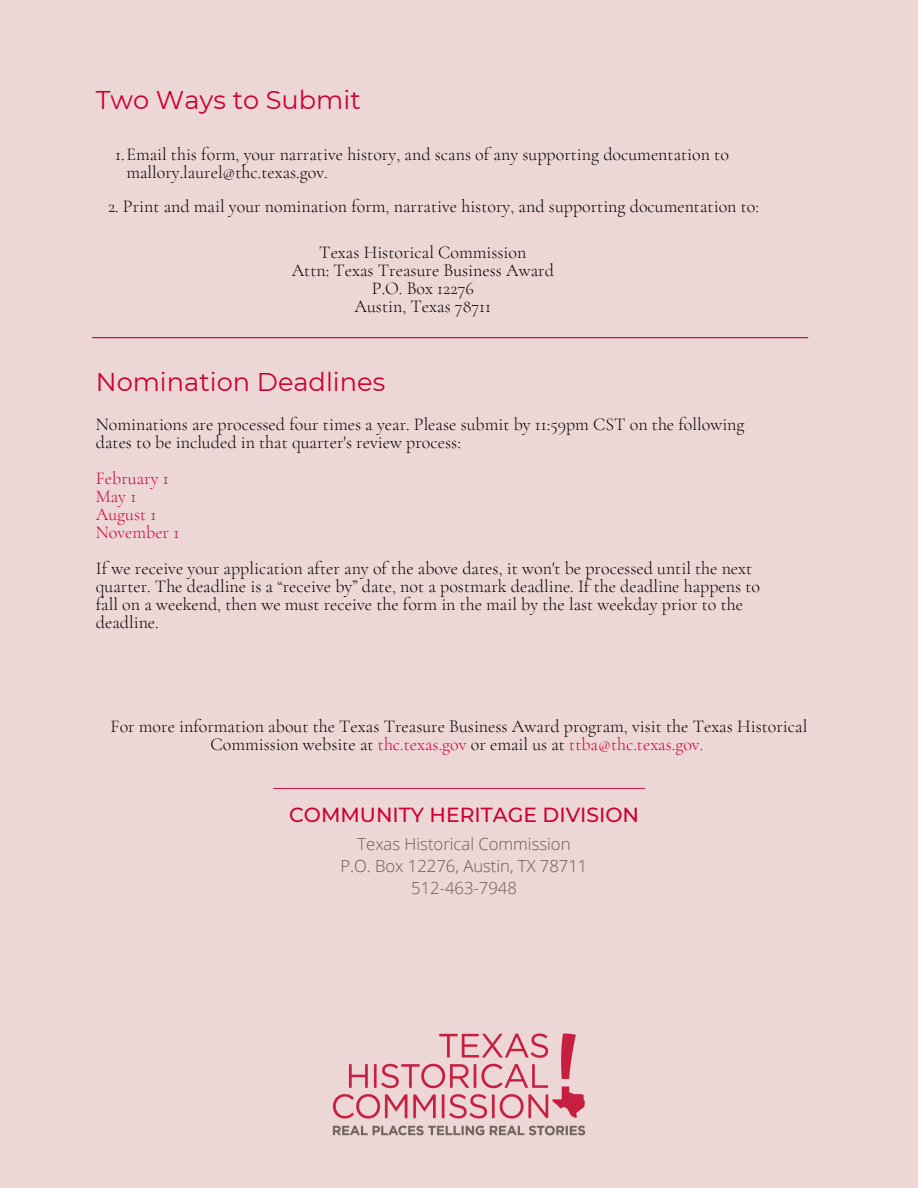
<style>
.page{position:relative;width:918px;height:1188px;background:#ecd6d6}
.page>*{position:absolute;margin:0;border:0;box-sizing:border-box;transform-origin:0 0}
.t1{font:25.65px "Montserrat";color:#c03}
.t2{font:500 20.4px "Montserrat";color:#c03}
.t3{font:300 18px/18px "Cormorant Garamond";color:#000}
.t4{font:300 18px "Cormorant Garamond";color:#c03}
.t5{font:300 16.65px "Open Sans";color:#685c53}
.s1{color:#c03}
</style>
<div class="page">
<img style="left:331px;top:1031px;width:256px;height:106px">
<hr style="left:274px;top:788px;width:371px;height:1px;background:#c03">
<hr style="left:92px;top:337px;width:716px;height:1px;background:#c03">
<p class="t1" style="left:96px;top:84px;width:267px">Two Ways to Submit</p>
<p class="t3" style="left:126px;top:145px;width:604px;text-indent:-11px">1.Email this form, your narrative history, and scans of any supporting documentation to mallory.laurel@thc.texas.gov.</p>
<p class="t3" style="left:108px;top:197px;width:652px">2. Print and mail your nomination form, narrative history, and supporting documentation to:</p>
<p class="t3" style="left:319px;top:243px;width:209px">Texas Historical Commission</p>
<p class="t3" style="left:292px;top:261px;width:264px">Attn: Texas Treasure Business Award</p>
<p class="t3" style="left:372px;top:279px;width:103px">P.O. Box 12276</p>
<p class="t3" style="left:355px;top:297px;width:138px">Austin, Texas 78711</p>
<p class="t1" style="left:96px;top:366px;width:291px">Nomination Deadlines</p>
<p class="t3" style="left:96px;top:415px;width:650px">Nominations are processed four times a year. Please submit by 11:59pm CST on the following dates to be included in that quarter's review process:</p>
<p class="t4" style="left:96px;top:467px;width:74px">February 1</p>
<p class="t4" style="left:96px;top:485px;width:42px">May 1</p>
<p class="t4" style="left:96px;top:503px;width:62px">August 1</p>
<p class="t4" style="left:96px;top:521px;width:85px">November 1</p>
<p class="t3" style="left:96px;top:559px;width:666px">If we receive your application after any of the above dates, it won't be processed until the next quarter. The deadline is a “receive by” date, not a postmark deadline. If the deadline happens to fall on a weekend, then we must receive the form in the mail by the last weekday prior to the deadline.</p>
<p class="t3" style="left:111px;top:718px;width:698px;text-align:center">For more information about the Texas Treasure Business Award program, visit the Texas Historical<br>Commission website at <span class="s1">thc.texas.gov</span> or email us at <span class="s1">ttba@thc.texas.gov.</span></p>
<p class="t2" style="left:289px;top:803px;width:351px">COMMUNITY HERITAGE DIVISION</p>
<p class="t5" style="left:357px;top:832px;width:215px">Texas Historical Commission</p>
<p class="t5" style="left:340px;top:854px;width:249px">P.O. Box 12276, Austin, TX 78711</p>
<p class="t5" style="left:411px;top:876px;width:107px">512-463-7948</p>
</div>
